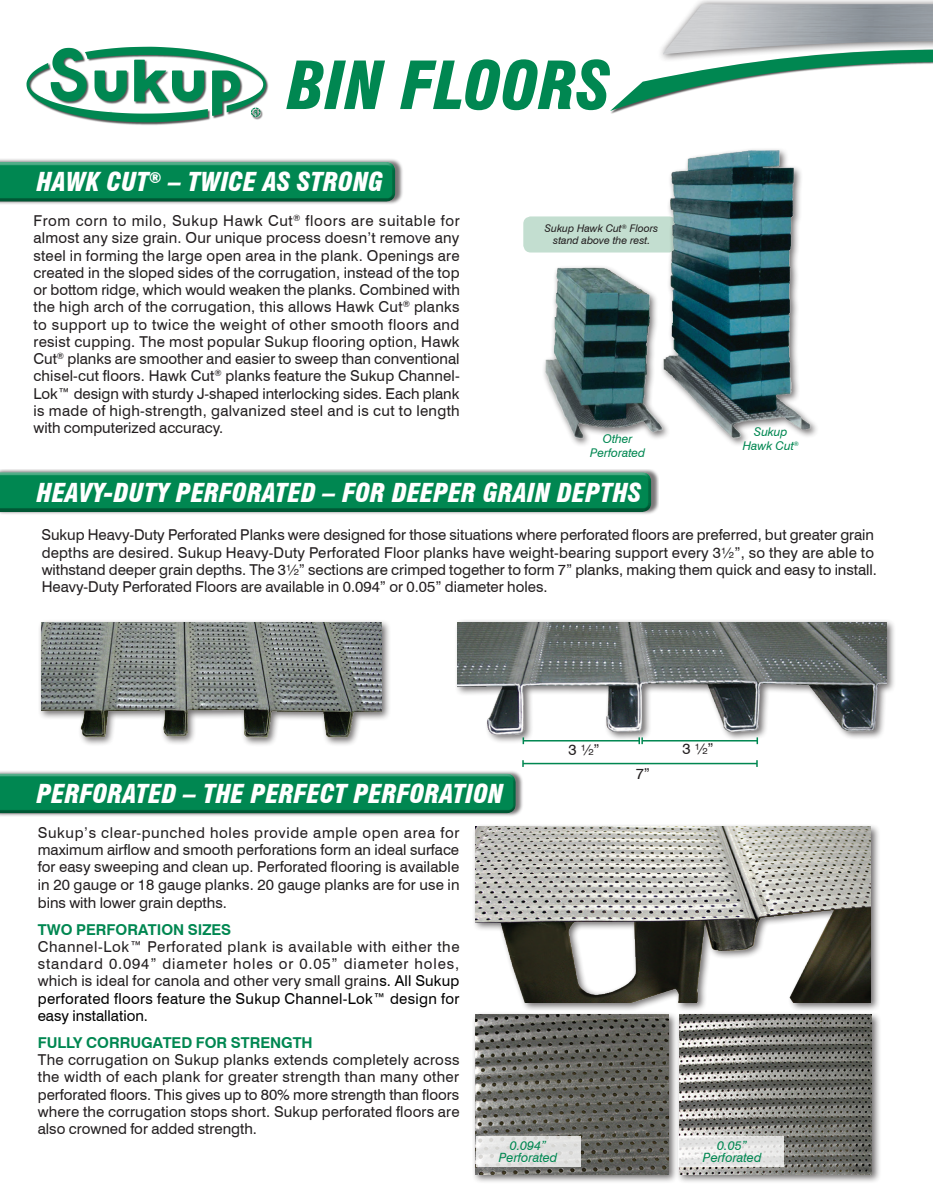
<style>
.page{position:relative;width:933px;height:1203px;background:#fff}
.page>*{position:absolute;margin:0;border:0;box-sizing:border-box;transform-origin:0 0}
.t1{font:italic 900 condensed 64.5px "Swiss 721 BT";color:#008751}
.t2{font:italic 900 condensed 25.5px "Swiss 721 BT";color:#fff}
.t3{font:15px/17.2px "Swiss 721 BT";color:#231f20;text-align:justify}
.t4{font:700 15px "Swiss 721 BT";color:#008751}
.t5{font:italic 12.75px "Swiss 721 BT";color:#008751}
.t6{font:italic 12px "Swiss 721 BT";color:#008751}
.t7{font:italic 10.5px/12px "Swiss 721 BT";color:#231f20;text-align:center}
.s1{color:#000}
</style>
<div class="page">
<div style="left:0;top:158px;width:403px;height:47px;background:#231f20;opacity:.6"></div>
<svg style="left:396px;top:162px;width:7px;height:40px"></svg>
<div style="left:0;top:160px;width:396px;height:39px;background:#fff;opacity:.75"></div>
<div style="left:0;top:163px;width:396px;height:39px;background:#231f20;opacity:.75"></div>
<div style="left:523px;top:216px;width:153px;height:37px;background:#c3ded0;border-radius:8px"></div>
<img style="left:537px;top:216px;width:280px;height:229px">
<div style="left:657px;top:0;width:276px;height:261px;background:#231f20;opacity:.75"></div>
<img style="left:663px;top:4px;width:270px;height:32px">
<div style="left:27px;top:47px;width:242px;height:78px;background:#231f20;opacity:.75"></div>
<svg style="left:27px;top:47px;width:239px;height:75px"></svg>
<div style="left:472px;top:824px;width:408px;height:189px;background:#231f20;opacity:.65"></div>
<img style="left:475px;top:827px;width:396px;height:176px">
<div style="left:472px;top:1011px;width:206px;height:173px;background:#231f20;opacity:.65"></div>
<img style="left:475px;top:1015px;width:193px;height:160px">
<div style="left:676px;top:1011px;width:205px;height:173px;background:#231f20;opacity:.65"></div>
<img style="left:680px;top:1015px;width:192px;height:160px">
<div style="left:0;top:770px;width:524px;height:47px;background:#231f20;opacity:.6"></div>
<svg style="left:517px;top:794px;width:7px;height:19px"></svg>
<div style="left:0;top:771px;width:517px;height:39px;background:#fff;opacity:.75"></div>
<div style="left:0;top:775px;width:517px;height:38px;background:#231f20;opacity:.75"></div>
<div style="left:0;top:469px;width:659px;height:47px;background:#231f20;opacity:.6"></div>
<div style="left:0;top:470px;width:652px;height:39px;background:#fff;opacity:.75"></div>
<div style="left:0;top:473px;width:652px;height:39px;background:#231f20;opacity:.75"></div>
<svg style="left:476px;top:1136px;width:104px;height:31px;background:#e2e2e1"></svg>
<svg style="left:678px;top:1136px;width:106px;height:31px;fill:#e5e5e5"></svg>
<div style="left:454px;top:619px;width:442px;height:126px;background:#231f20;opacity:.65"></div>
<img style="left:458px;top:622px;width:428px;height:172px">
<hr style="left:523px;top:740px;width:116px;height:2px;background:#008751">
<hr style="left:642px;top:740px;width:115px;height:2px;background:#008751">
<svg style="left:639px;top:737px;width:4px;height:7px"></svg>
<hr style="left:523px;top:763px;width:234px;height:1px;background:#008751">
<svg style="left:522px;top:760px;width:2px;height:7px"></svg>
<svg style="left:756px;top:760px;width:2px;height:7px"></svg>
<div style="left:38px;top:619px;width:353px;height:128px;background:#231f20;opacity:.65"></div>
<img style="left:42px;top:622px;width:340px;height:125px">
<div style="left:610px;top:50px;width:323px;height:64px;background:#fff"></div>
<svg style="left:610px;top:36px;width:323px;height:75px"></svg>
<p class="t1" style="left:287px;top:47px;width:325px">BIN FLOORS</p>
<p class="t2" style="left:37px;top:167px;width:348px">HAWK CUT<sup>®</sup> – TWICE AS STRONG</p>
<p class="t3" style="left:34px;top:212px;width:428px">From corn to milo, Sukup Hawk Cut<sup>®</sup> floors are suitable for almost any size grain. Our unique process doesn’t remove any steel in forming the large open area in the plank. Openings are created in the sloped sides of the corrugation, instead of the top or bottom ridge, which would weaken the planks. Combined with the high arch of the corrugation, this allows Hawk Cut<sup>®</sup> planks to support up to twice the weight of other smooth floors and resist cupping. The most popular Sukup flooring option, Hawk Cut<sup>®</sup> planks are smoother and easier to sweep than conventional chisel-cut floors. Hawk Cut<sup>®</sup> planks feature the Sukup Channel-Lok™ design with sturdy J-shaped interlocking sides. Each plank is made of high-strength, galvanized steel and is cut to length with computerized accuracy.</p>
<p class="t7" style="left:545px;top:223px;width:115px">Sukup Hawk Cut<sup>®</sup> Floors stand above the rest.</p>
<p class="t6" style="left:603px;top:432px;width:31px">Other</p>
<p class="t6" style="left:590px;top:445px;width:57px">Perforated</p>
<p class="t2" style="left:37px;top:477px;width:606px">HEAVY-DUTY PERFORATED – FOR DEEPER GRAIN DEPTHS</p>
<p class="t6" style="left:754px;top:425px;width:35px">Sukup</p>
<p class="t6" style="left:743px;top:438px;width:58px">Hawk Cut<sup>®</sup></p>
<p class="t3" style="left:41px;top:526px;width:837px;text-align:left">Sukup Heavy-Duty Perforated Planks were designed for those situations where perforated floors are preferred, but greater grain depths are desired. Sukup Heavy-Duty Perforated Floor planks have weight-bearing support every 3½”, so they are able to withstand deeper grain depths. The 3½” sections are crimped together to form 7” planks, making them quick and easy to install.<br>Heavy-Duty Perforated Floors are available in 0.094” or 0.05” diameter holes.</p>
<p class="t2" style="left:37px;top:779px;width:468px">PERFORATED – THE PERFECT PERFORATION</p>
<p class="t3" style="left:38px;top:824px;width:423px">Sukup’s clear-punched holes provide ample open area for maximum airflow and smooth perforations form an ideal surface for easy sweeping and clean up. Perforated flooring is available in 20 gauge or 18 gauge planks. 20 gauge planks are for use in bins with lower grain depths.</p>
<p class="t4" style="left:38px;top:920px;width:195px">TWO PERFORATION SIZES</p>
<p class="t3" style="left:38px;top:938px;width:423px">Channel-Lok™ Perforated plank is available with either the standard 0.094” diameter holes or 0.05” diameter holes, which is ideal for canola and other very small grain<span class="s1">s. All Sukup perforated floors feature the Sukup Channel-Lok™ design for easy installation.</span></p>
<p class="t4" style="left:38px;top:1033px;width:276px">FULLY CORRUGATED FOR STRENGTH</p>
<p class="t3" style="left:38px;top:1051px;width:423px">The corrugation on Sukup planks extends completely across the width of each plank for greater strength than many other perforated floors. This gives up to 80% more strength than floors where the corrugation stops short. Sukup perforated floors are also crowned for added strength.</p>
<p class="t5" style="left:510px;top:1138px;width:38px">0.094”</p>
<p class="t5" style="left:499px;top:1150px;width:60px">Perforated</p>
<p class="t3" style="left:568px;top:741px;width:33px">3 ½”</p>
<p class="t3" style="left:682px;top:740px;width:33px">3 ½”</p>
<p class="t3" style="left:636px;top:765px;width:16px">7”</p>
<p class="t5" style="left:717px;top:1138px;width:31px">0.05”</p>
<p class="t5" style="left:703px;top:1150px;width:60px">Perforated</p>
</div>
